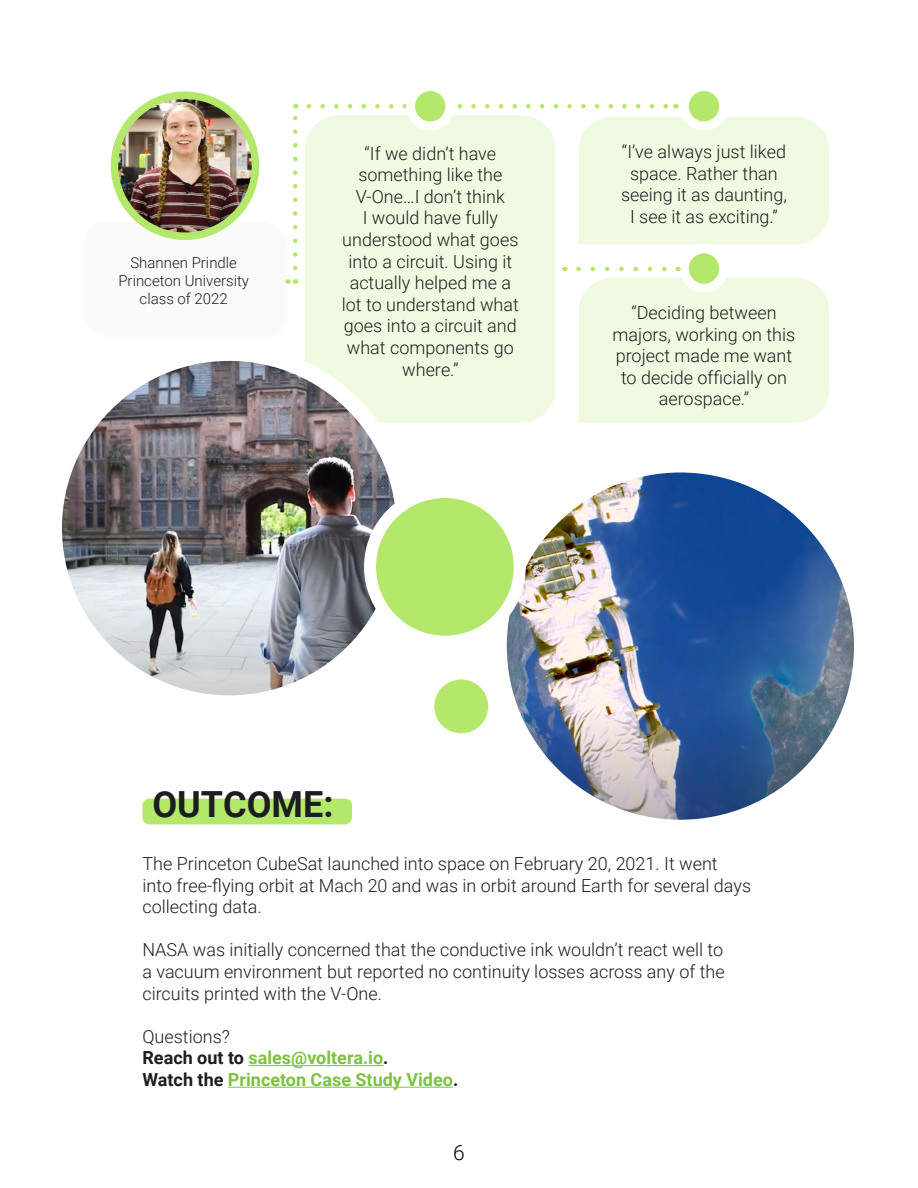
<style>
.page{position:relative;width:918px;height:1188px;background:#fff}
.page>*{position:absolute;margin:0;border:0;box-sizing:border-box;transform-origin:0 0}
.t1{font:700 36px "Roboto";color:#1c1d21}
.t2{font:300 21px "Roboto";color:#000}
.t3{font:300 18px/21.6px "Roboto";color:#1c1d21;text-align:center}
.t4{font:700 18px/21.6px "Roboto";color:#7dc242}
.t5{font:300 15px/18px "Roboto";color:#1c1d21;text-align:center}
.s1{font-weight:300;color:#1c1d21}
.s2{color:#1c1d21}
</style>
<div class="page">
<div style="left:142px;top:799px;width:210px;height:25px;background:#b4e86a;border-radius:7px"></div>
<hr style="left:249px;top:1065px;width:134px;height:1px;background:#7dc242">
<hr style="left:228px;top:1087px;width:225px;height:1px;background:#7dc242">
<svg style="left:309px;top:104px;width:359px;height:5px"></svg>
<svg style="left:290px;top:279px;width:6px;height:5px"></svg>
<svg style="left:293px;top:104px;width:4px;height:164px"></svg>
<div style="left:84px;top:222px;width:198px;height:110px;background:#fafafa;border-radius:18px"></div>
<div style="left:579px;top:278px;width:250px;height:145px;background:#f0fae1"></div>
<div style="left:579px;top:116px;width:250px;height:128px;background:#f0fae1"></div>
<div style="left:305px;top:115px;width:250px;height:308px;background:#f0fae1"></div>
<img style="left:115px;top:95px;width:140px;height:141px;border-radius:70px">
<div style="left:111px;top:92px;width:148px;height:148px;border:8px solid #b4e86a;border-radius:50%"></div>
<svg style="left:411px;top:87px;width:39px;height:39px"></svg>
<div style="left:406px;top:82px;width:48px;height:48px;border:9px solid #fff;border-radius:50%"></div>
<svg style="left:684px;top:87px;width:40px;height:39px"></svg>
<div style="left:680px;top:82px;width:48px;height:48px;border:9px solid #fff;border-radius:50%"></div>
<svg style="left:684px;top:249px;width:40px;height:39px"></svg>
<div style="left:680px;top:244px;width:48px;height:49px;border:9px solid #fff;border-radius:50%"></div>
<svg style="left:578px;top:267px;width:89px;height:4px"></svg>
<img style="left:54px;top:353px;width:350px;height:350px;border-radius:175px">
<div style="left:46px;top:345px;width:366px;height:366px;border:16px solid #fff;border-radius:50%"></div>
<img style="left:507px;top:472px;width:347px;height:348px;border-radius:174px">
<div style="left:370px;top:492px;width:150px;height:150px;background:#b4e86a;border-radius:50%"></div>
<div style="left:364px;top:486px;width:162px;height:162px;border:12px solid #fff;border-radius:50%"></div>
<svg style="left:428px;top:673px;width:66px;height:66px;fill:#b4e86a"></svg>
<div style="left:422px;top:667px;width:78px;height:78px;border:12px solid #fff;border-radius:50%"></div>
<p class="t5" style="left:118px;top:253px;width:132px">Shannen Prindle<br>Princeton University class of 2022</p>
<p class="t3" style="left:342px;top:142px;width:179px">“If we didn’t have something like the<br>V-One…I don’t think<br>I would have fully understood what goes into a circuit. Using it actually helped me a lot to understand what goes into a circuit and what components go where.”</p>
<p class="t3" style="left:621px;top:140px;width:167px">“I’ve always just liked space. Rather than seeing it as daunting,<br>I see it as exciting.”</p>
<p class="t3" style="left:613px;top:301px;width:184px">“Deciding between majors, working on this project made me want to decide officially on aerospace.”</p>
<h1 class="t1" style="left:152px;top:779px;width:183px">OUTCOME:</h1>
<p class="t3" style="left:142px;top:852px;width:610px;text-align:left">The Princeton CubeSat launched into space on February 20, 2021. It went into free-flying orbit at Mach 20 and was in orbit around Earth for several days collecting data.</p>
<p class="t3" style="left:142px;top:938px;width:584px;text-align:justify">NASA was initially concerned that the conductive ink wouldn’t react well to a vacuum environment but reported no continuity losses across any of the circuits printed with the V-One.</p>
<p class="t4" style="left:142px;top:1025px;width:317px"><span class="s1">Questions?<br></span><span class="s2">Reach out to</span> sales@voltera.io<span class="s2">.<br>Watch the</span> Princeton Case Study Video<span class="s2">.</span></p>
<p class="t2" style="left:453px;top:1138px;width:13px">6</p>
</div>
